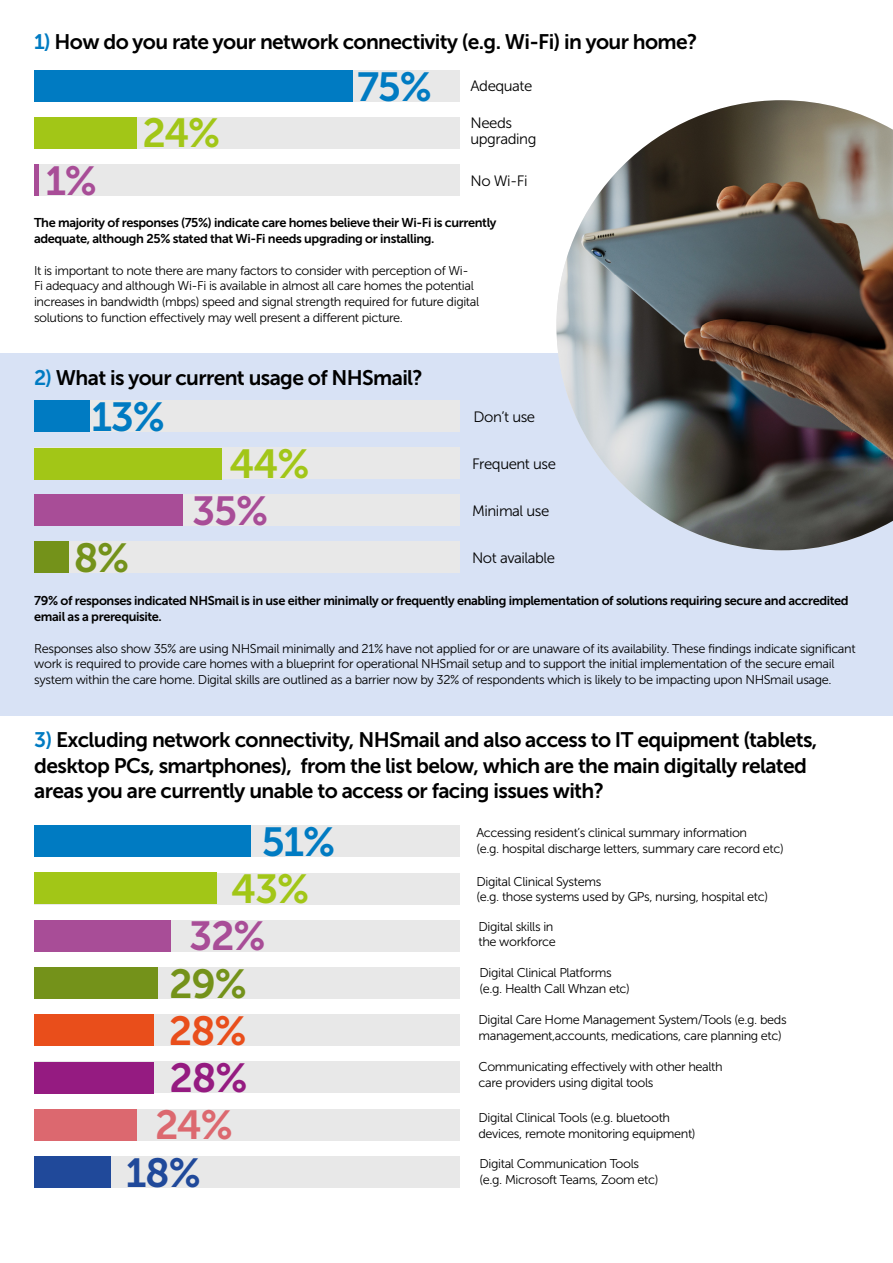
<style>
.page{position:relative;width:893px;height:1263px;background:#fff}
.page>*{position:absolute;margin:0;border:0;box-sizing:border-box;transform-origin:0 0}
.t1{font:40.5px "Museo Sans 700";color:#007bc2}
.t2{font:40.5px "Museo Sans 700";color:#a2c617}
.t3{font:40.5px "Museo Sans 700";color:#a84d97}
.t4{font:40.5px "Museo Sans 700";color:#74921a}
.t5{font:40.5px "Museo Sans 700";color:#e94e1b}
.t6{font:40.5px "Museo Sans 700";color:#951b81}
.t7{font:40.5px "Museo Sans 700";color:#dc686f}
.t8{font:40.5px "Museo Sans 700";color:#20499a}
.t9{font:21px/25.5px "Museo Sans 700";letter-spacing:-.03em;color:#000}
.t10{font:15px/15.8px "Museo Sans 300";letter-spacing:-.03em;color:#000}
.t11{font:12.75px/15.8px "Museo Sans 300";letter-spacing:-.03em;color:#000}
.t12{font:12.75px/15.8px "Museo Sans 700";letter-spacing:-.03em;color:#000}
.s1{color:#007bc2}
</style>
<div class="page">
<div style="left:0;top:353px;width:893px;height:362px;background:#d8e2f5"></div>
<div style="left:34px;top:400px;width:425px;height:32px;background:#e8e8e8"></div>
<div style="left:34px;top:448px;width:425px;height:31px;background:#e8e8e8"></div>
<div style="left:34px;top:494px;width:425px;height:32px;background:#e8e8e8"></div>
<div style="left:34px;top:541px;width:425px;height:32px;background:#e8e8e8"></div>
<div style="left:34px;top:400px;width:55px;height:32px;background:#007bc2"></div>
<div style="left:34px;top:448px;width:187px;height:31px;background:#a2c617"></div>
<div style="left:34px;top:495px;width:149px;height:31px;background:#a84d97"></div>
<div style="left:34px;top:541px;width:34px;height:32px;background:#74921a"></div>
<div style="left:34px;top:70px;width:425px;height:32px;background:#e8e8e8"></div>
<div style="left:34px;top:117px;width:425px;height:31px;background:#e8e8e8"></div>
<div style="left:34px;top:164px;width:425px;height:32px;background:#e8e8e8"></div>
<div style="left:34px;top:70px;width:319px;height:32px;background:#007bc2"></div>
<div style="left:34px;top:117px;width:102px;height:31px;background:#a2c617"></div>
<hr style="left:34px;top:164px;width:4px;height:32px;background:#a84d97">
<img style="left:556px;top:100px;width:337px;height:450px">
<div style="left:34px;top:873px;width:425px;height:31px;background:#e8e8e8"></div>
<div style="left:34px;top:920px;width:425px;height:32px;background:#e8e8e8"></div>
<div style="left:34px;top:967px;width:425px;height:32px;background:#e8e8e8"></div>
<div style="left:34px;top:1015px;width:425px;height:31px;background:#e8e8e8"></div>
<div style="left:34px;top:1062px;width:425px;height:31px;background:#e8e8e8"></div>
<div style="left:34px;top:1109px;width:425px;height:32px;background:#e8e8e8"></div>
<div style="left:34px;top:1156px;width:425px;height:32px;background:#e8e8e8"></div>
<div style="left:34px;top:825px;width:425px;height:32px;background:#e8e8e8"></div>
<div style="left:34px;top:825px;width:217px;height:32px;background:#007bc2"></div>
<div style="left:34px;top:873px;width:183px;height:31px;background:#a2c617"></div>
<div style="left:34px;top:920px;width:136px;height:31px;background:#a84d97"></div>
<div style="left:34px;top:967px;width:124px;height:32px;background:#74921a"></div>
<div style="left:34px;top:1015px;width:119px;height:31px;background:#e94e1b"></div>
<div style="left:34px;top:1062px;width:119px;height:32px;background:#951b81"></div>
<div style="left:34px;top:1109px;width:102px;height:32px;background:#dc686f"></div>
<div style="left:34px;top:1156px;width:77px;height:32px;background:#20499a"></div>
<h2 class="t9" style="left:34px;top:29px;width:665px"><span class="s1">1)</span> How do you rate your network connectivity (e.g. Wi-Fi) in your home?</h2>
<p class="t10" style="left:470px;top:78px;width:63px">Adequate</p>
<h1 class="t1" style="left:357px;top:64px;width:76px">75%</h1>
<h1 class="t3" style="left:45px;top:158px;width:53px">1%</h1>
<h1 class="t2" style="left:142px;top:111px;width:79px">24%</h1>
<p class="t10" style="left:470px;top:115px;width:67px">Needs upgrading</p>
<p class="t10" style="left:470px;top:173px;width:59px">No Wi-Fi</p>
<p class="t12" style="left:34px;top:215px;width:464px">The majority of responses (75%) indicate care homes believe their Wi-Fi is currently adequate, although 25% stated that Wi-Fi needs upgrading or installing.</p>
<p class="t11" style="left:34px;top:262px;width:447px">It is important to note there are many factors to consider with perception of Wi-Fi adequacy and although Wi-Fi is available in almost all care homes the potential increases in bandwidth (mbps) speed and signal strength required for future digital solutions to function effectively may well present a different picture.</p>
<h2 class="t9" style="left:34px;top:365px;width:390px"><span class="s1">2)</span> What is your current usage of NHSmail?</h2>
<h1 class="t1" style="left:91px;top:394px;width:75px">13%</h1>
<h1 class="t4" style="left:74px;top:535px;width:57px">8%</h1>
<h1 class="t2" style="left:230px;top:441px;width:81px">44%</h1>
<h1 class="t3" style="left:192px;top:488px;width:77px">35%</h1>
<p class="t10" style="left:473px;top:409px;width:63px">Don’t use</p>
<p class="t10" style="left:472px;top:456px;width:85px">Frequent use</p>
<p class="t10" style="left:472px;top:503px;width:79px">Minimal use</p>
<p class="t10" style="left:472px;top:550px;width:84px">Not available</p>
<p class="t12" style="left:34px;top:593px;width:816px">79% of responses indicated NHSmail is in use either minimally or frequently enabling implementation of solutions requiring secure and accredited email as a prerequisite.</p>
<p class="t11" style="left:34px;top:640px;width:823px">Responses also show 35% are using NHSmail minimally and 21% have not applied for or are unaware of its availability. These findings indicate significant work is required to provide care homes with a blueprint for operational NHSmail setup and to support the initial implementation of the secure email system within the care home. Digital skills are outlined as a barrier now by 32% of respondents which is likely to be impacting upon NHSmail usage.</p>
<h2 class="t9" style="left:34px;top:727px;width:785px"><span class="s1">3)</span> Excluding network connectivity, NHSmail and also access to IT equipment (tablets, desktop PCs, smartphones), from the list below, which are the main digitally related areas you are currently unable to access or facing issues with?</h2>
<h1 class="t1" style="left:262px;top:819px;width:75px">51%</h1>
<h1 class="t2" style="left:231px;top:867px;width:80px">43%</h1>
<h1 class="t3" style="left:189px;top:914px;width:78px">32%</h1>
<h1 class="t4" style="left:169px;top:961px;width:79px">29%</h1>
<h1 class="t5" style="left:169px;top:1008px;width:79px">28%</h1>
<h1 class="t6" style="left:170px;top:1056px;width:79px">28%</h1>
<h1 class="t7" style="left:155px;top:1103px;width:79px">24%</h1>
<h1 class="t8" style="left:126px;top:1150px;width:77px">18%</h1>
<p class="t11" style="left:476px;top:825px;width:309px">Accessing resident’s clinical summary information<br>(e.g. hospital discharge letters, summary care record etc)</p>
<p class="t11" style="left:476px;top:873px;width:293px">Digital Clinical Systems<br>(e.g. those systems used by GPs, nursing, hospital etc)</p>
<p class="t11" style="left:478px;top:918px;width:79px">Digital skills in the workforce</p>
<p class="t11" style="left:479px;top:965px;width:152px">Digital Clinical Platforms (e.g. Health Call Whzan etc)</p>
<p class="t11" style="left:478px;top:1012px;width:310px">Digital Care Home Management System/Tools (e.g. beds management,accounts, medications, care planning etc)</p>
<p class="t11" style="left:478px;top:1059px;width:246px">Communicating effectively with other health care providers using digital tools</p>
<p class="t11" style="left:478px;top:1110px;width:219px">Digital Clinical Tools (e.g. bluetooth devices, remote monitoring equipment)</p>
<p class="t11" style="left:479px;top:1156px;width:180px">Digital Communication Tools (e.g. Microsoft Teams, Zoom etc)</p>
</div>
